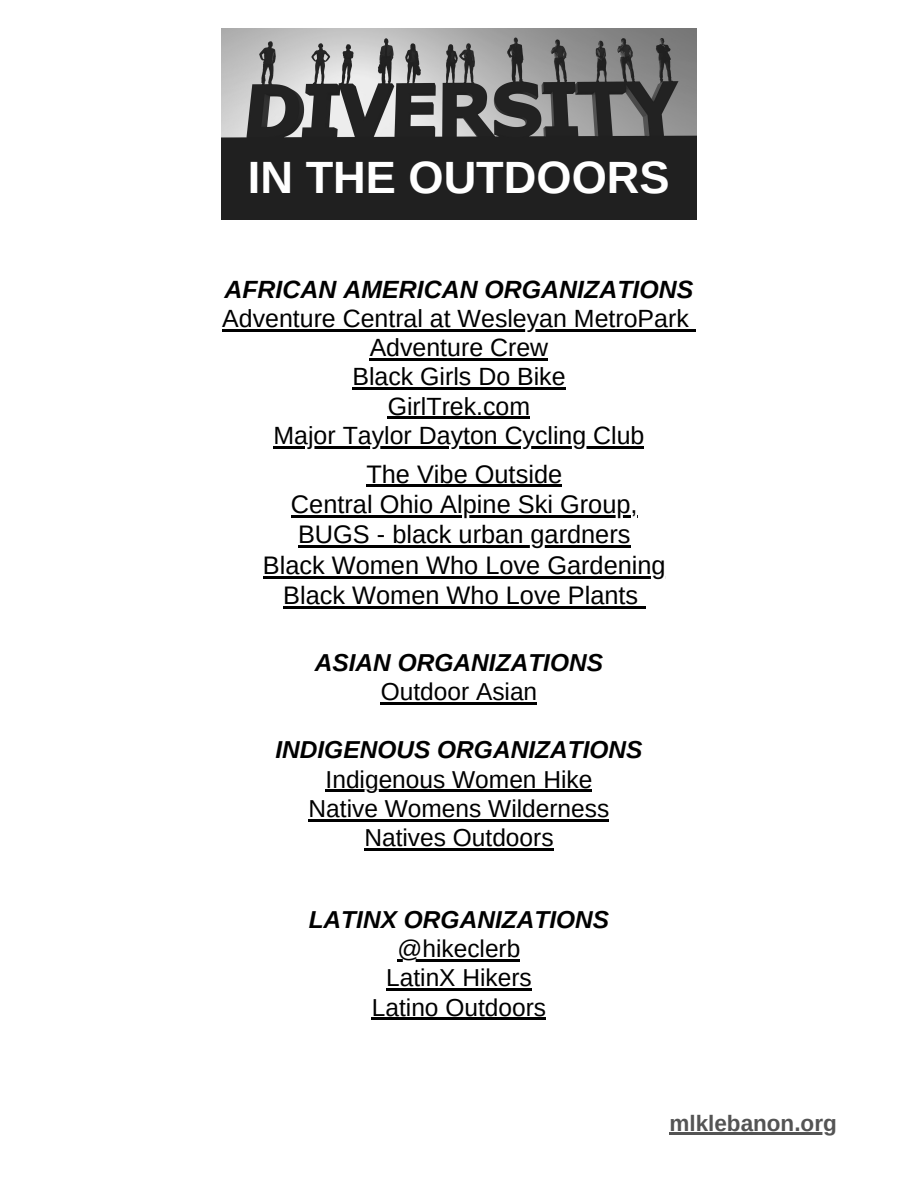
<style>
.page{position:relative;width:918px;height:1188px;background:#fff}
.page>*{position:absolute;margin:0;border:0;box-sizing:border-box;transform-origin:0 0}
.t1{font:700 50.1px "Arimo";color:#fff}
.t2{font:700 45.15px "Arimo";color:#fff}
.t3{font:25.35px "Arimo";color:#000}
.t4{font:24.9px "Arimo";color:#000}
.t5{font:italic 700 24.9px "Arimo";color:#000}
.t6{font:24.45px "Arimo";color:#000}
.t7{font:italic 700 24.45px "Arimo";color:#000}
.t8{font:700 22.5px "Arimo";color:#545454}
</style>
<div class="page">
<hr style="left:222px;top:329px;width:467px;height:2px;background:#000">
<svg style="left:689px;top:329px;width:7px;height:2px"></svg>
<hr style="left:370px;top:358px;width:178px;height:3px;background:#000">
<hr style="left:352px;top:388px;width:214px;height:2px;background:#000">
<hr style="left:388px;top:417px;width:142px;height:2px;background:#000">
<hr style="left:274px;top:446px;width:370px;height:2px;background:#000">
<hr style="left:669px;top:1132px;width:168px;height:2px;background:#545454">
<hr style="left:381px;top:702px;width:156px;height:2px;background:#000">
<hr style="left:326px;top:790px;width:266px;height:2px;background:#000">
<hr style="left:309px;top:819px;width:300px;height:2px;background:#000">
<hr style="left:364px;top:848px;width:190px;height:3px;background:#000">
<hr style="left:366px;top:485px;width:196px;height:2px;background:#000">
<hr style="left:291px;top:515px;width:340px;height:2px;background:#000">
<hr style="left:298px;top:546px;width:333px;height:2px;background:#000">
<hr style="left:263px;top:576px;width:403px;height:2px;background:#000">
<hr style="left:283px;top:606px;width:355px;height:3px;background:#000">
<svg style="left:638px;top:606px;width:7px;height:3px"></svg>
<hr style="left:398px;top:959px;width:122px;height:3px;background:#000">
<hr style="left:386px;top:989px;width:146px;height:2px;background:#000">
<hr style="left:372px;top:1018px;width:174px;height:2px;background:#000">
<img style="left:222px;top:29px;width:474px;height:191px">
<p class="t2" style="left:248px;top:152px;width:423px">IN THE OUTDOORS</p>
<p class="t1" style="left:225px;top:175px;width:468px">IN THE OUTDOORS</p>
<p class="t5" style="left:224px;top:275px;width:471px">AFRICAN AMERICAN ORGANIZATIONS</p>
<p class="t4" style="left:222px;top:304px;width:468px">Adventure Central at Wesleyan MetroPark</p>
<p class="t4" style="left:370px;top:334px;width:180px">Adventure Crew</p>
<p class="t4" style="left:352px;top:363px;width:215px">Black Girls Do Bike</p>
<p class="t4" style="left:388px;top:392px;width:144px">GirlTrek.com</p>
<p class="t4" style="left:274px;top:421px;width:372px">Major Taylor Dayton Cycling Club</p>
<p class="t3" style="left:366px;top:460px;width:197px">The Vibe Outside</p>
<p class="t3" style="left:291px;top:490px;width:348px">Central Ohio Alpine Ski Group,</p>
<p class="t3" style="left:298px;top:520px;width:334px">BUGS - black urban gardners</p>
<p class="t3" style="left:263px;top:551px;width:404px">Black Women Who Love Gardening</p>
<p class="t3" style="left:283px;top:581px;width:357px">Black Women Who Love Plants</p>
<p class="t7" style="left:315px;top:648px;width:290px">ASIAN ORGANIZATIONS</p>
<p class="t6" style="left:381px;top:678px;width:158px">Outdoor Asian</p>
<p class="t7" style="left:275px;top:736px;width:369px">INDIGENOUS ORGANIZATIONS</p>
<p class="t6" style="left:326px;top:765px;width:268px">Indigenous Women Hike</p>
<p class="t6" style="left:309px;top:795px;width:302px">Native Womens Wilderness</p>
<p class="t6" style="left:364px;top:824px;width:191px">Natives Outdoors</p>
<p class="t7" style="left:309px;top:906px;width:302px">LATINX ORGANIZATIONS</p>
<p class="t6" style="left:398px;top:935px;width:124px">@hikeclerb</p>
<p class="t6" style="left:386px;top:964px;width:147px">LatinX Hikers</p>
<p class="t6" style="left:372px;top:993px;width:176px">Latino Outdoors</p>
<p class="t8" style="left:669px;top:1111px;width:169px">mlklebanon.org</p>
</div>
